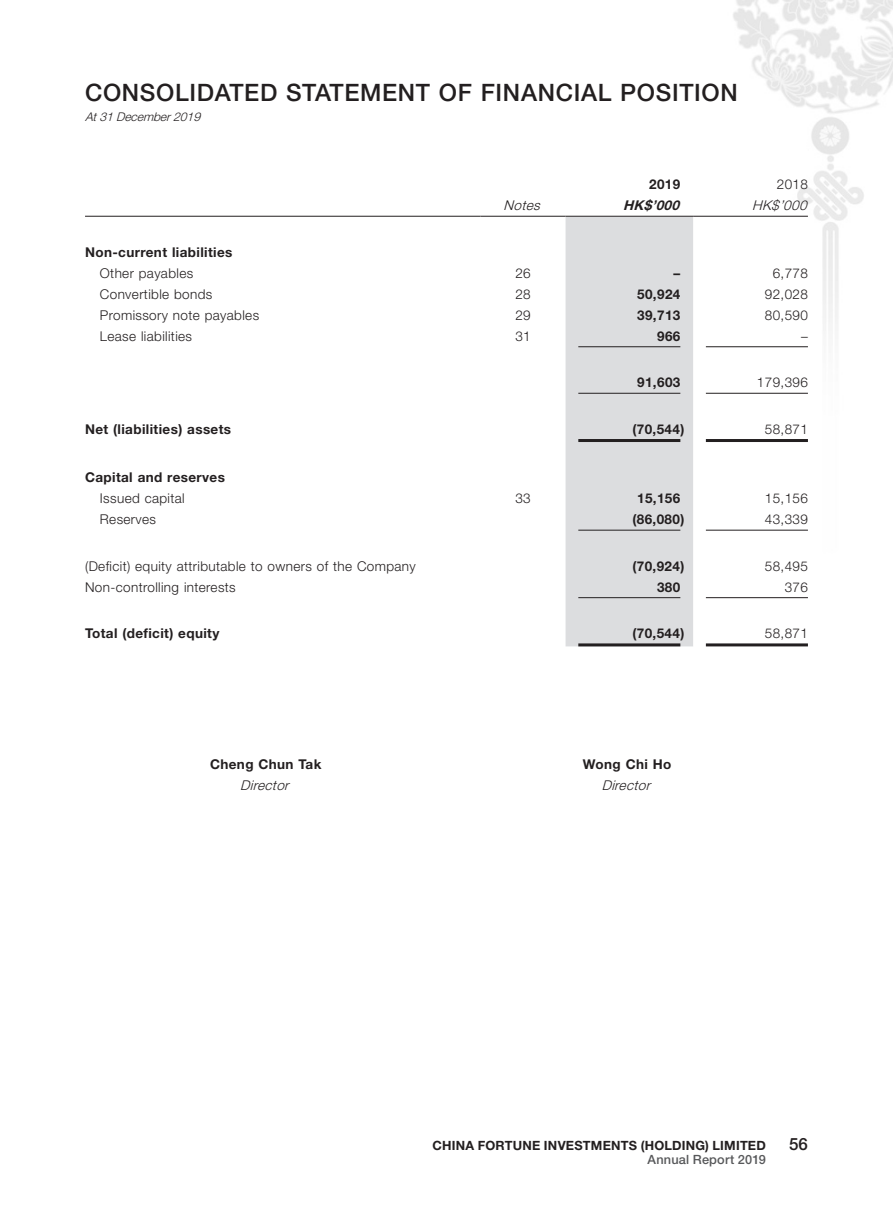
<style>
.page{position:relative;width:893px;height:1212px;background:#fff}
.page>*{position:absolute;margin:0;border:0;box-sizing:border-box;transform-origin:0 0}
.t1{font:500 24px "Helvetica Neue LT Std";letter-spacing:.03em;color:#231f20}
.t2{font:500 16.95px "Helvetica Neue LT Std";color:#231f20}
.t3{font:300 13.5px "Helvetica Neue LT Std";letter-spacing:.03em;color:#231f20}
.t4{font:700 13.5px "Helvetica Neue LT Std";letter-spacing:.03em;color:#231f20}
.t5{font:italic 300 13.5px "Helvetica Neue LT Std";color:#231f20}
.t6{font:italic 700 13.5px "Helvetica Neue LT Std";color:#231f20}
.t7{font:700 12.75px "Helvetica Neue LT Std";letter-spacing:.015em;color:#231f20}
.t8{font:500 12.75px "Helvetica Neue LT Std";letter-spacing:.015em;color:#57585a}
.t9{font:italic 300 12px "Helvetica Neue LT Std";color:#231f20}
</style>
<div class="page">
<img style="left:724px;top:0;width:169px;height:530px">
<div style="left:566px;top:217px;width:127px;height:429px;background:#dcdddf"></div>
<hr style="left:85px;top:216px;width:395px;height:1px;background:#231f20">
<hr style="left:480px;top:216px;width:86px;height:1px;background:#231f20">
<hr style="left:566px;top:216px;width:127px;height:1px;background:#231f20">
<hr style="left:693px;top:216px;width:115px;height:1px;background:#231f20">
<hr style="left:578px;top:346px;width:102px;height:1px;background:#231f20">
<hr style="left:706px;top:346px;width:102px;height:1px;background:#231f20">
<hr style="left:578px;top:393px;width:102px;height:1px;background:#231f20">
<hr style="left:706px;top:393px;width:102px;height:1px;background:#231f20">
<hr style="left:578px;top:439px;width:102px;height:3px;background:#231f20">
<hr style="left:706px;top:439px;width:102px;height:3px;background:#231f20">
<hr style="left:578px;top:530px;width:102px;height:1px;background:#231f20">
<hr style="left:706px;top:530px;width:102px;height:1px;background:#231f20">
<hr style="left:578px;top:597px;width:102px;height:1px;background:#231f20">
<hr style="left:706px;top:597px;width:102px;height:1px;background:#231f20">
<hr style="left:578px;top:643px;width:102px;height:3px;background:#231f20">
<hr style="left:706px;top:643px;width:102px;height:3px;background:#231f20">
<h1 class="t1" style="left:85px;top:78px;width:654px">CONSOLIDATED STATEMENT OF FINANCIAL POSITION</h1>
<p class="t9" style="left:85px;top:110px;width:120px">At 31 December 2019</p>
<p class="t4" style="left:649px;top:176px;width:33px">2019</p>
<p class="t3" style="left:777px;top:176px;width:33px">2018</p>
<p class="t5" style="left:504px;top:197px;width:42px">Notes</p>
<p class="t6" style="left:644px;top:197px;width:18px">’$</p>
<p class="t6" style="left:623px;top:197px;width:26px">HK</p>
<p class="t6" style="left:656px;top:197px;width:29px">000</p>
<p class="t5" style="left:771px;top:197px;width:18px">‘$</p>
<p class="t5" style="left:752px;top:197px;width:24px">HK</p>
<p class="t5" style="left:783px;top:197px;width:29px">000</p>
<p class="t4" style="left:85px;top:244px;width:149px">Non-current liabilities</p>
<p class="t3" style="left:100px;top:265px;width:95px">Other payables</p>
<p class="t3" style="left:515px;top:265px;width:17px">26</p>
<p class="t4" style="left:674px;top:265px;width:8px">–</p>
<p class="t3" style="left:773px;top:265px;width:37px">6,778</p>
<p class="t3" style="left:100px;top:286px;width:114px">Convertible bonds</p>
<p class="t3" style="left:515px;top:286px;width:17px">28</p>
<p class="t4" style="left:637px;top:286px;width:45px">50,924</p>
<p class="t3" style="left:765px;top:286px;width:45px">92,028</p>
<p class="t3" style="left:100px;top:307px;width:161px">Promissory note payables</p>
<p class="t3" style="left:515px;top:307px;width:17px">29</p>
<p class="t4" style="left:637px;top:307px;width:45px">39,713</p>
<p class="t3" style="left:765px;top:307px;width:45px">80,590</p>
<p class="t3" style="left:100px;top:328px;width:94px">Lease liabilities</p>
<p class="t3" style="left:515px;top:328px;width:17px">31</p>
<p class="t4" style="left:657px;top:328px;width:25px">966</p>
<p class="t3" style="left:801px;top:328px;width:8px">–</p>
<p class="t4" style="left:637px;top:374px;width:45px">91,603</p>
<p class="t3" style="left:757px;top:374px;width:53px">179,396</p>
<p class="t4" style="left:85px;top:421px;width:148px">Net (liabilities) assets</p>
<p class="t4" style="left:85px;top:469px;width:141px">Capital and reserves</p>
<p class="t4" style="left:632px;top:421px;width:53px">)70,544(</p>
<p class="t3" style="left:765px;top:421px;width:45px">58,871</p>
<p class="t3" style="left:100px;top:490px;width:86px">Issued capital</p>
<p class="t3" style="left:515px;top:490px;width:17px">33</p>
<p class="t4" style="left:637px;top:490px;width:45px">15,156</p>
<p class="t3" style="left:765px;top:490px;width:45px">15,156</p>
<p class="t3" style="left:100px;top:511px;width:58px">Reserves</p>
<p class="t4" style="left:632px;top:511px;width:53px">)86,080(</p>
<p class="t3" style="left:765px;top:511px;width:45px">43,339</p>
<p class="t3" style="left:85px;top:558px;width:332px">(Deficit) equity attributable to owners of the Company</p>
<p class="t4" style="left:632px;top:558px;width:53px">)70,924(</p>
<p class="t3" style="left:765px;top:558px;width:45px">58,495</p>
<p class="t3" style="left:85px;top:579px;width:152px">Non-controlling interests</p>
<p class="t4" style="left:657px;top:579px;width:25px">380</p>
<p class="t3" style="left:785px;top:579px;width:25px">376</p>
<p class="t4" style="left:85px;top:625px;width:136px">Total (deficit) equity</p>
<p class="t4" style="left:632px;top:625px;width:53px">)70,544(</p>
<p class="t3" style="left:765px;top:625px;width:45px">58,871</p>
<p class="t4" style="left:210px;top:756px;width:113px">Cheng Chun Tak</p>
<p class="t5" style="left:240px;top:777px;width:54px">Director</p>
<p class="t4" style="left:583px;top:756px;width:90px">Wong Chi Ho</p>
<p class="t5" style="left:602px;top:777px;width:54px">Director</p>
<p class="t7" style="left:432px;top:1137px;width:335px">CHINA FORTUNE INVESTMENTS (HOLDING) LIMITED</p>
<p class="t8" style="left:648px;top:1152px;width:120px">Annual Report 2019</p>
<p class="t2" style="left:789px;top:1133px;width:20px">56</p>
</div>
